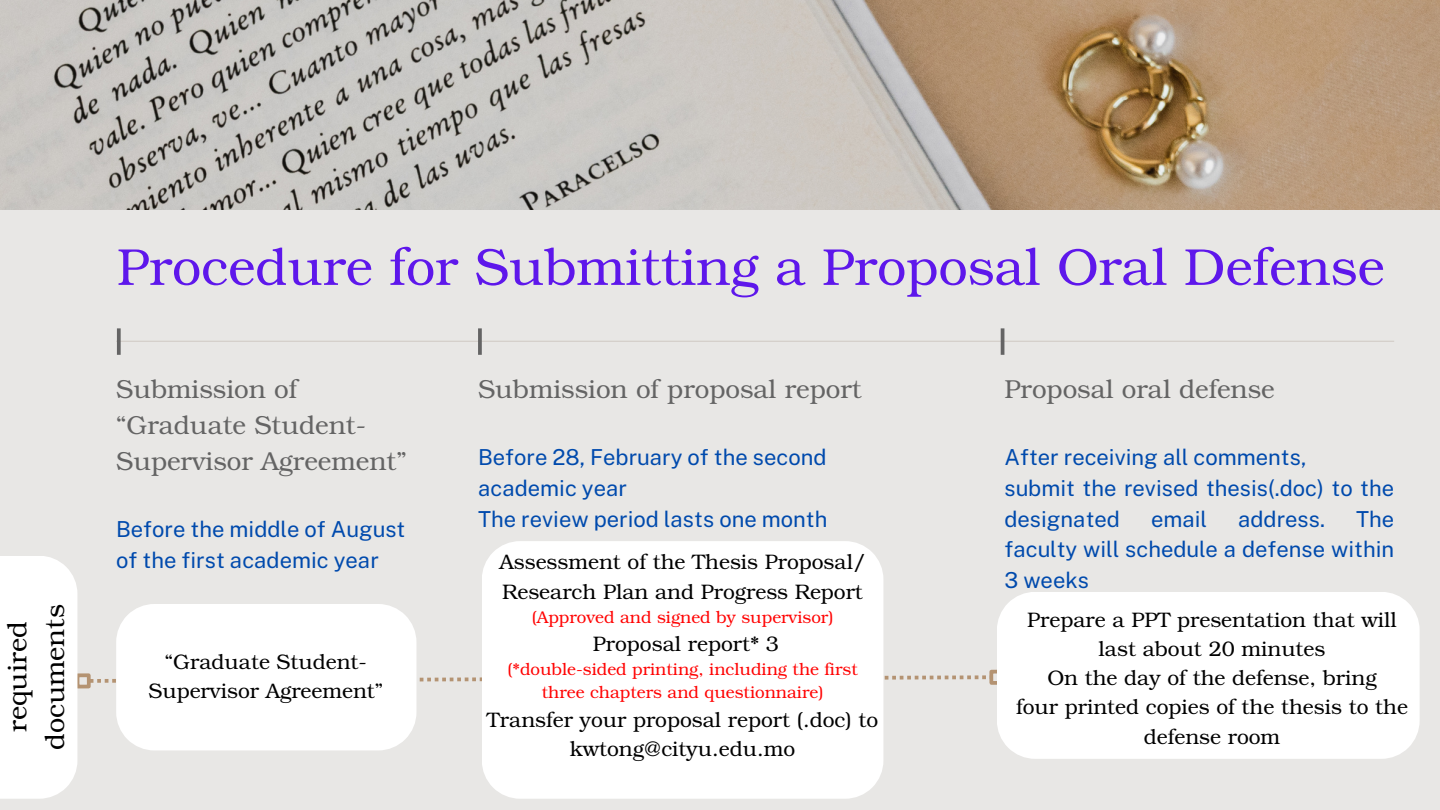
<style>
.page{position:relative;width:1440px;height:810px;background:#e8e7e5}
.page>*{position:absolute;margin:0;border:0;box-sizing:border-box;transform-origin:0 0}
.t1{font:52px "Te X Gyre Bonum";color:#5e17eb}
.t2{font:27px/37.5px "Te X Gyre Bonum";color:#000;text-align:center}
.t3{font:26px/36px "Te X Gyre Bonum";color:#646464}
.t4{font:22px/30.8px "Public Sans";color:#004aad}
.t5{font:21px/29.2px "Te X Gyre Bonum";color:#000;text-align:center}
.t6{font:17px "Te X Gyre Bonum";color:#ff0303}
</style>
<div class="page">
<hr style="left:116px;top:341px;width:1278px;height:1px;background:#cfc9c3">
<svg style="left:117px;top:328px;width:4px;height:27px"></svg>
<svg style="left:478px;top:328px;width:4px;height:27px"></svg>
<hr style="left:1001px;top:328px;width:3px;height:27px;background:#646464">
<img style="left:0;top:0;width:1440px;height:209px">
<div style="left:76px;top:673px;width:15px;height:15px;border:4px solid #b49372"></div>
<div style="left:989px;top:670px;width:15px;height:15px;border:4px solid #b49372"></div>
<svg style="left:90px;top:604px;width:900px;height:146px"></svg>
<div style="left:482px;top:541px;width:401px;height:258px;background:#fff"></div>
<div style="left:997px;top:592px;width:423px;height:167px;background:#fff"></div>
<div style="left:0;top:556px;width:77px;height:243px;background:#fff"></div>
<p class="t2" style="left:-3px;top:750px;width:147px;rotate:-90deg">required documents</p>
<p class="t1" style="left:117px;top:229px;width:1269px">Procedure for Submitting a Proposal Oral Defense</p>
<p class="t3" style="left:116px;top:369px;width:292px">Submission of “Graduate Student-<br>Supervisor Agreement”</p>
<p class="t4" style="left:116px;top:514px;width:291px">Before the middle of August of the first academic year</p>
<p class="t5" style="left:149px;top:646px;width:236px">“Graduate Student-<br>Supervisor Agreement”</p>
<p class="t3" style="left:478px;top:369px;width:385px">Submission of proposal report</p>
<p class="t4" style="left:478px;top:442px;width:350px">Before 28, February of the second academic year</p>
<p class="t4" style="left:478px;top:503px;width:351px">The review period lasts one month</p>
<p class="t5" style="left:500px;top:546px;width:368px">Assessment of the Thesis Proposal/</p>
<p class="t5" style="left:502px;top:576px;width:362px">Research Plan and Progress Report</p>
<p class="t6" style="left:532px;top:605px;width:303px">(Approved and signed by supervisor)</p>
<p class="t5" style="left:593px;top:628px;width:188px">Proposal report* 3</p>
<p class="t6" style="left:507px;top:657px;width:352px">(*double-sided printing, including the first</p>
<p class="t6" style="left:542px;top:680px;width:283px">three chapters and questionnaire)</p>
<p class="t5" style="left:487px;top:704px;width:393px">Transfer your proposal report (.doc) to</p>
<p class="t5" style="left:570px;top:733px;width:227px">kwtong@cityu.edu.mo</p>
<p class="t3" style="left:1004px;top:369px;width:272px">Proposal oral defense</p>
<p class="t4" style="left:1004px;top:442px;width:303px">After receiving all comments,</p>
<p class="t4" style="left:1004px;top:473px;width:391px">submit the revised thesis(.doc) to the designated</p>
<p class="t4" style="left:1004px;top:503px;width:391px;text-align:justify;text-indent:352px">The faculty will schedule a defense within 3 weeks</p>
<p class="t4" style="left:1151px;top:503px;width:58px">email</p>
<p class="t4" style="left:1238px;top:503px;width:88px">address.</p>
<p class="t5" style="left:1027px;top:604px;width:371px">Prepare a PPT presentation that will</p>
<p class="t5" style="left:1099px;top:633px;width:228px">last about 20 minutes</p>
<p class="t5" style="left:1047px;top:662px;width:331px">On the day of the defense, bring</p>
<p class="t5" style="left:1016px;top:691px;width:393px">four printed copies of the thesis to the defense room</p>
</div>
